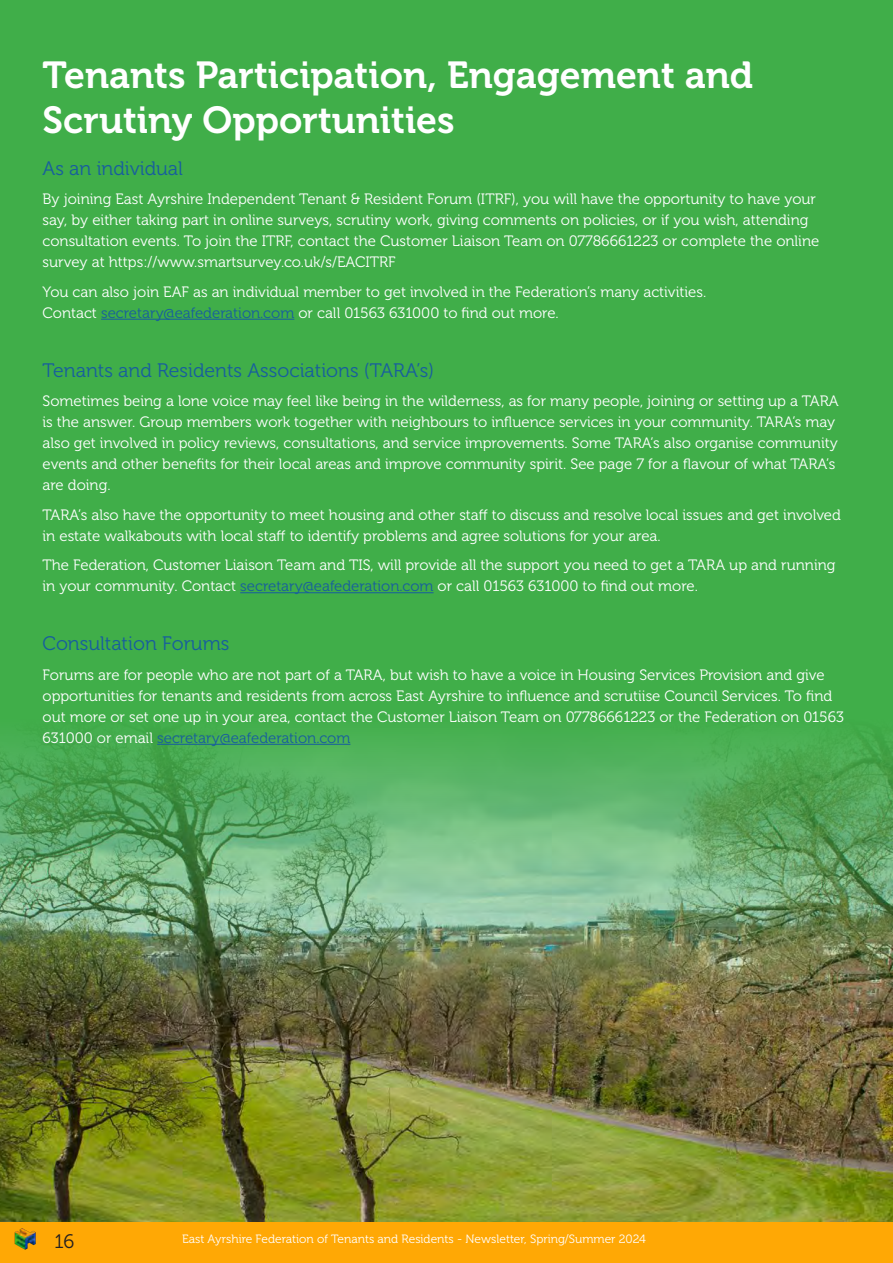
<style>
.page{position:relative;width:893px;height:1263px;background:#fff}
.page>*{position:absolute;margin:0;border:0;box-sizing:border-box;transform-origin:0 0}
.t1{font:37.5px/45px "Museo 700";color:#fff}
.t2{font:19.5px "Museo 300";color:#175d9e}
.t3{font:19.5px "Museo 300";color:#231f20}
.t4{font:15px/21px "Museo 300";color:#fff}
.t5{font:12px "Museo 300";color:#fff}
.s1{color:#175d9e}
</style>
<div class="page">
<div style="left:0;top:1220px;width:893px;height:43px;background:#ffa805"></div>
<img style="left:14px;top:1228px;width:22px;height:22px">
<div style="left:0;top:0;width:893px;height:1220px;background:#40ae49"></div>
<img style="left:0;top:736px;width:893px;height:485px">
<hr style="left:101px;top:319px;width:193px;height:1px;background:#175d9e">
<hr style="left:240px;top:592px;width:194px;height:1px;background:#175d9e">
<hr style="left:157px;top:744px;width:193px;height:1px;background:#175d9e">
<p class="t1" style="left:43px;top:53px;width:712px">Tenants Participation, Engagement and<br>Scrutiny Opportunities</p>
<p class="t2" style="left:43px;top:157px;width:142px">As an individual</p>
<p class="t4" style="left:43px;top:189px;width:778px">By joining East Ayrshire Independent Tenant &amp; Resident Forum (ITRF), you will have the opportunity to have your say, by either taking part in online surveys, scrutiny work, giving comments on policies, or if you wish, attending consultation events. To join the ITRF, contact the Customer Liaison Team on 07786661223 or complete the online survey at https://www.smartsurvey.co.uk/s/EACITRF</p>
<p class="t4" style="left:43px;top:281px;width:665px">You can also join EAF as an individual member to get involved in the Federation’s many activities.<br>Contact <span class="s1">secretary@eafederation.com</span> or call 01563 631000 to find out more.</p>
<p class="t2" style="left:43px;top:359px;width:393px">Tenants and Residents Associations (TARA’s)</p>
<p class="t4" style="left:43px;top:391px;width:798px">Sometimes being a lone voice may feel like being in the wilderness, as for many people, joining or setting up a TARA is the answer. Group members work together with neighbours to influence services in your community. TARA’s may also get involved in policy reviews, consultations, and service improvements. Some TARA’s also organise community events and other benefits for their local areas and improve community spirit. See page 7 for a flavour of what TARA’s are doing.</p>
<p class="t4" style="left:43px;top:504px;width:800px">TARA’s also have the opportunity to meet housing and other staff to discuss and resolve local issues and get involved in estate walkabouts with local staff to identify problems and agree solutions for your area.</p>
<p class="t4" style="left:43px;top:555px;width:794px">The Federation, Customer Liaison Team and TIS, will provide all the support you need to get a TARA up and running in your community. Contact <span class="s1">secretary@eafederation.com</span> or call 01563 631000 to find out more.</p>
<p class="t2" style="left:43px;top:633px;width:188px">Consultation Forums</p>
<p class="t4" style="left:43px;top:664px;width:803px">Forums are for people who are not part of a TARA, but wish to have a voice in Housing Services Provision and give opportunities for tenants and residents from across East Ayrshire to influence and scrutiise Council Services. To find out more or set one up in your area, contact the Customer Liaison Team on 07786661223 or the Federation on 01563<br>631000 or email <span class="s1">secretary@eafederation.com</span></p>
<h2 class="t3" style="left:55px;top:1230px;width:21px">16</h2>
<p class="t5" style="left:182px;top:1232px;width:465px">East Ayrshire Federation of Tenants and Residents - Newsletter, Spring/Summer 2024</p>
</div>
